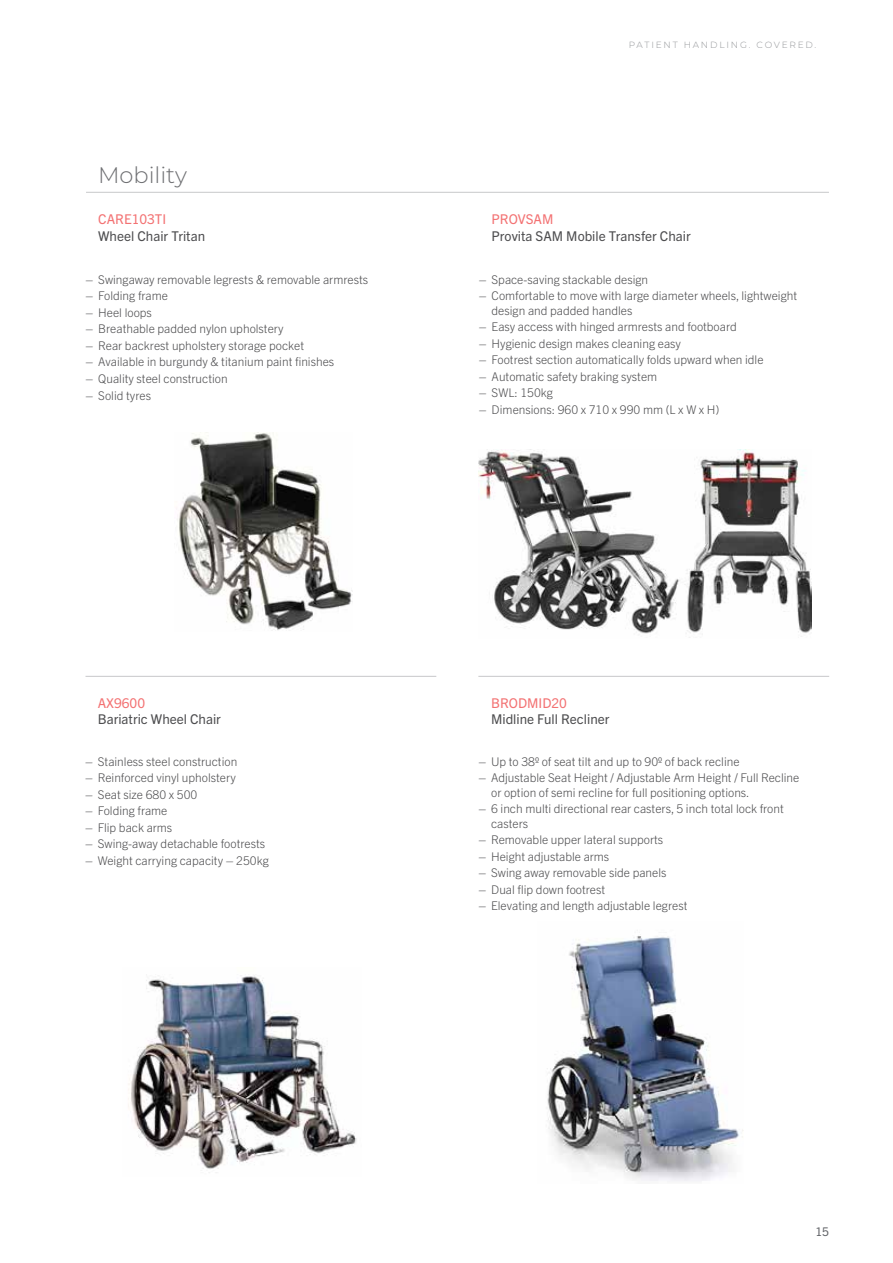
<style>
.page{position:relative;width:893px;height:1263px;background:#fff}
.page>*{position:absolute;margin:0;border:0;box-sizing:border-box;transform-origin:0 0}
.t1{font:300 22.5px "Montserrat";color:#6d6e71}
.t2{font:13.5px "Trade Gothic Next LT Pro";color:#4d4d4f}
.t3{font:13.5px "Trade Gothic Next LT Pro";color:#f37273}
.t4{font:300 12px/14.4px "Trade Gothic Next LT Pro";color:#4d4d4f}
.t5{font:12px "Trade Gothic Next LT Pro";color:#636569}
.t6{font:300 9px "Montserrat";letter-spacing:.2em;color:#939598}
.s1{font-style:italic}
</style>
<div class="page">
<hr style="left:86px;top:676px;width:350px;height:1px;background:#c7c8ca">
<hr style="left:478px;top:676px;width:351px;height:1px;background:#c7c8ca">
<hr style="left:86px;top:192px;width:743px;height:1px;background:#c7c8ca">
<img style="left:547px;top:936px;width:196px;height:245px">
<img style="left:128px;top:975px;width:229px;height:198px">
<img style="left:478px;top:450px;width:333px;height:188px">
<img style="left:177px;top:433px;width:176px;height:197px">
<h1 class="t1" style="left:98px;top:160px;width:90px">Mobility</h1>
<p class="t3" style="left:98px;top:210px;width:69px">CARE103TI</p>
<p class="t2" style="left:98px;top:226px;width:108px">Wheel Chair Tritan</p>
<p class="t4" style="left:86px;top:271px;width:284px"><span class="s1">–</span> Swingaway removable legrests &amp; removable armrests</p>
<p class="t4" style="left:86px;top:288px;width:84px"><span class="s1">–</span> Folding frame</p>
<p class="t4" style="left:86px;top:304px;width:68px"><span class="s1">–</span> Heel loops</p>
<p class="t4" style="left:86px;top:321px;width:200px"><span class="s1">–</span> Breathable padded nylon upholstery</p>
<p class="t4" style="left:86px;top:338px;width:220px"><span class="s1">–</span> Rear backrest upholstery storage pocket</p>
<p class="t4" style="left:86px;top:354px;width:250px"><span class="s1">–</span> Available in burgundy &amp; titanium paint finishes</p>
<p class="t4" style="left:86px;top:371px;width:144px"><span class="s1">–</span> Quality steel construction</p>
<p class="t4" style="left:86px;top:387px;width:67px"><span class="s1">–</span> Solid tyres</p>
<p class="t6" style="left:629px;top:39px;width:189px">PATIENT HANDLING. COVERED.</p>
<p class="t3" style="left:492px;top:210px;width:63px">PROVSAM</p>
<p class="t2" style="left:492px;top:226px;width:201px">Provita SAM Mobile Transfer Chair</p>
<p class="t4" style="left:479px;top:271px;width:171px"><span class="s1">–</span> Space-saving stackable design</p>
<p class="t4" style="left:492px;top:288px;width:307px;text-indent:-13px"><span class="s1">–</span> Comfortable to move with large diameter wheels, lightweight design and padded handles</p>
<p class="t4" style="left:479px;top:319px;width:259px"><span class="s1">–</span> Easy access with hinged armrests and footboard</p>
<p class="t4" style="left:479px;top:335px;width:204px"><span class="s1">–</span> Hygienic design makes cleaning easy</p>
<p class="t4" style="left:479px;top:352px;width:286px"><span class="s1">–</span> Footrest section automatically folds upward when idle</p>
<p class="t4" style="left:479px;top:368px;width:180px"><span class="s1">–</span> Automatic safety braking system</p>
<p class="t4" style="left:479px;top:385px;width:76px"><span class="s1">–</span> SWL: 150kg</p>
<p class="t4" style="left:479px;top:402px;width:242px"><span class="s1">–</span> Dimensions: 960 x 710 x 990 mm (L x W x H)</p>
<p class="t3" style="left:98px;top:694px;width:49px">AX9600</p>
<p class="t2" style="left:98px;top:710px;width:125px">Bariatric Wheel Chair</p>
<p class="t4" style="left:85px;top:753px;width:154px"><span class="s1">–</span> Stainless steel construction</p>
<p class="t4" style="left:85px;top:770px;width:152px"><span class="s1">–</span> Reinforced vinyl upholstery</p>
<p class="t4" style="left:85px;top:786px;width:114px"><span class="s1">–</span> Seat size 680 x 500</p>
<p class="t4" style="left:85px;top:803px;width:84px"><span class="s1">–</span> Folding frame</p>
<p class="t4" style="left:85px;top:819px;width:89px"><span class="s1">–</span> Flip back arms</p>
<p class="t4" style="left:85px;top:836px;width:182px"><span class="s1">–</span> Swing-away detachable footrests</p>
<p class="t4" style="left:85px;top:852px;width:185px"><span class="s1">–</span> Weight carrying capacity – 250kg</p>
<p class="t3" style="left:491px;top:694px;width:77px">BRODMID20</p>
<p class="t2" style="left:491px;top:710px;width:120px">Midline Full Recliner</p>
<p class="t4" style="left:478px;top:753px;width:263px"><span class="s1">–</span> Up to 38º of seat tilt and up to 90º of back recline</p>
<p class="t4" style="left:491px;top:770px;width:310px;text-indent:-13px"><span class="s1">–</span> Adjustable Seat Height / Adjustable Arm Height / Full Recline or option of semi recline for full positioning options.</p>
<p class="t4" style="left:491px;top:801px;width:294px;text-indent:-13px"><span class="s1">–</span> 6 inch multi directional rear casters, 5 inch total lock front casters</p>
<p class="t4" style="left:478px;top:832px;width:186px"><span class="s1">–</span> Removable upper lateral supports</p>
<p class="t4" style="left:478px;top:848px;width:132px"><span class="s1">–</span> Height adjustable arms</p>
<p class="t4" style="left:478px;top:865px;width:190px"><span class="s1">–</span> Swing away removable side panels</p>
<p class="t4" style="left:478px;top:881px;width:128px"><span class="s1">–</span> Dual flip down footrest</p>
<p class="t4" style="left:478px;top:898px;width:211px"><span class="s1">–</span> Elevating and length adjustable legrest</p>
<p class="t5" style="left:815px;top:1223px;width:15px">15</p>
</div>
